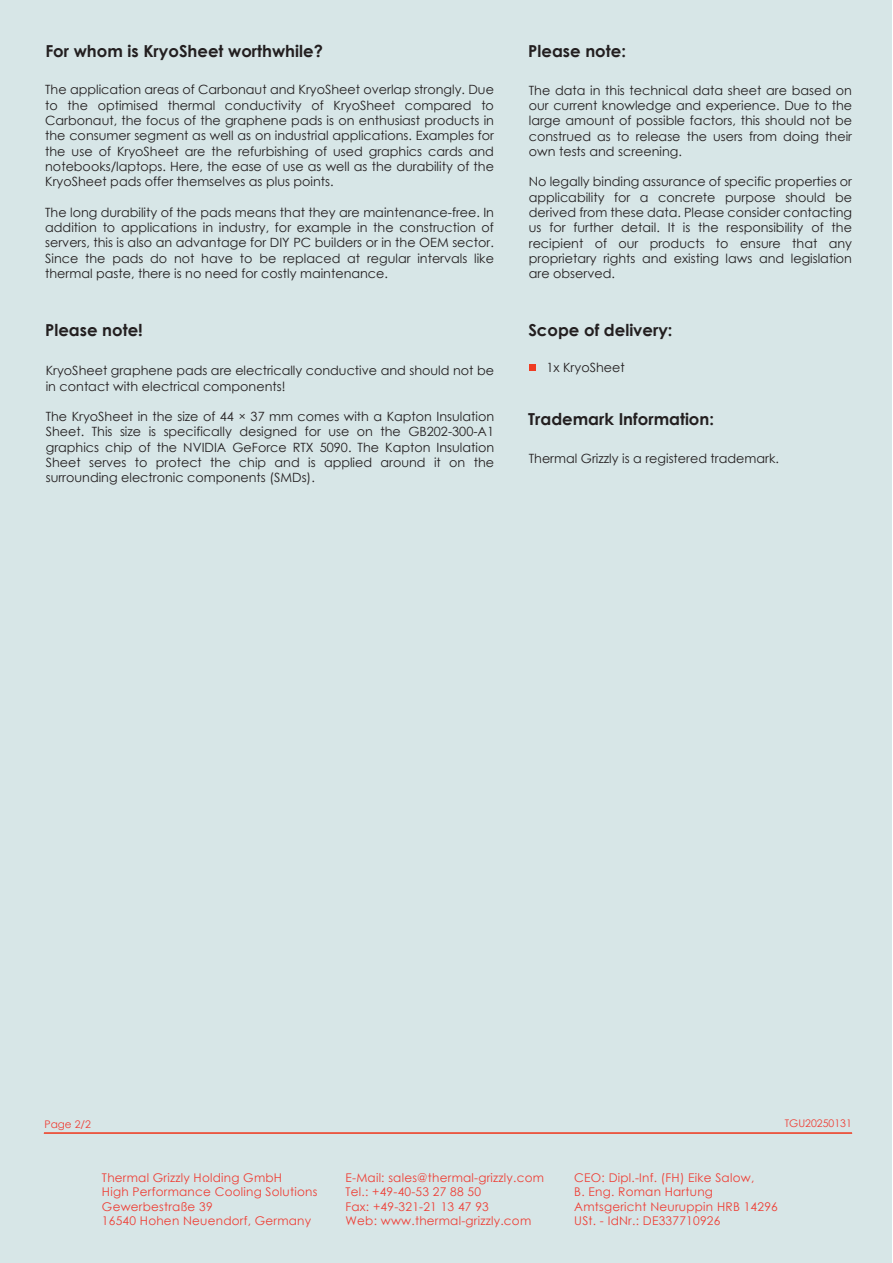
<style>
.page{position:relative;width:893px;height:1263px;background:#fff}
.page>*{position:absolute;margin:0;border:0;box-sizing:border-box;transform-origin:0 0}
.t1{font:700 16.5px "Century Gothic";color:#231f20}
.t2{font:12.75px/15.3px "Century Gothic";color:#231f20;text-align:justify}
.t3{font:12px/14.4px "Century Gothic";letter-spacing:.02em;color:#ee3e35}
.t4{font:10.5px "Century Gothic";color:#ee3e35}
</style>
<div class="page">
<div style="left:0;top:0;width:892px;height:1263px;background:#d7e6e7"></div>
<hr style="left:44px;top:1132px;width:808px;height:2px;background:#ef3c22">
<div style="left:529px;top:364px;width:7px;height:7px;background:#ef3c22"></div>
<p class="t1" style="left:45px;top:39px;width:279px">For whom is KryoSheet worthwhile?</p>
<p class="t2" style="left:45px;top:82px;width:450px">The application areas of Carbonaut and KryoSheet overlap strongly. Due to the optimised thermal conductivity of KryoSheet compared to Carbonaut, the focus of the graphene pads is on enthusiast products in the consumer segment as well as on industrial applications. Examples for the use of KryoSheet are the refurbishing of used graphics cards and notebooks/laptops. Here, the ease of use as well as the durability of the KryoSheet pads offer themselves as plus points.</p>
<p class="t2" style="left:45px;top:204px;width:450px">The long durability of the pads means that they are maintenance-free. In addition to applications in industry, for example in the construction of servers, this is also an advantage for DIY PC builders or in the OEM sector.<br>Since the pads do not have to be replaced at regular intervals like thermal paste, there is no need for costly maintenance.</p>
<p class="t1" style="left:528px;top:39px;width:99px">Please note:</p>
<p class="t2" style="left:529px;top:82px;width:325px">The data in this technical data sheet are based on our current knowledge and experience. Due to the large amount of possible factors, this should not be construed as to release the users from doing their own tests and screening.</p>
<p class="t2" style="left:529px;top:174px;width:325px">No legally binding assurance of specific properties or applicability for a concrete purpose should be derived from these data. Please consider contacting us for further detail. It is the responsibility of the recipient of our products to ensure that any proprietary rights and existing laws and legislation are observed.</p>
<p class="t1" style="left:45px;top:318px;width:99px">Please note!</p>
<p class="t1" style="left:528px;top:318px;width:146px">Scope of delivery:</p>
<p class="t2" style="left:46px;top:363px;width:450px">KryoSheet graphene pads are electrically conductive and should not be in contact with electrical components!</p>
<p class="t2" style="left:46px;top:409px;width:450px">The KryoSheet in the size of 44 × 37 mm comes with a Kapton Insulation Sheet. This size is specifically designed for use on the GB202-300-A1 graphics chip of the NVIDIA GeForce RTX 5090. The Kapton Insulation Sheet serves to protect the chip and is applied around it on the surrounding electronic components (SMDs).</p>
<p class="t2" style="left:546px;top:359px;width:80px">1x KryoSheet</p>
<p class="t1" style="left:528px;top:407px;width:187px">Trademark Information:</p>
<p class="t2" style="left:529px;top:450px;width:252px">Thermal Grizzly is a registered trademark.</p>
<p class="t4" style="left:44px;top:1116px;width:48px">Page 2/2</p>
<p class="t4" style="left:785px;top:1116px;width:69px">TGU20250131</p>
<p class="t3" style="left:345px;top:1170px;width:200px">E-Mail: sales@thermal-grizzly.com<br>Tel.: +49-40-53 27 88 50<br>Fax: +49-321-21 13 47 93<br>Web: www.thermal-grizzly.com</p>
<p class="t3" style="left:102px;top:1170px;width:217px">Thermal Grizzly Holding GmbH<br>High Performance Cooling Solutions<br>Gewerbestraße 39<br>16540 Hohen Neuendorf, Germany</p>
<p class="t3" style="left:574px;top:1170px;width:205px">CEO: Dipl.-Inf. (FH) Eike Salow,<br>B. Eng. Roman Hartung<br>Amtsgericht Neuruppin HRB 14296<br>USt. - IdNr.: DE337710926</p>
</div>
